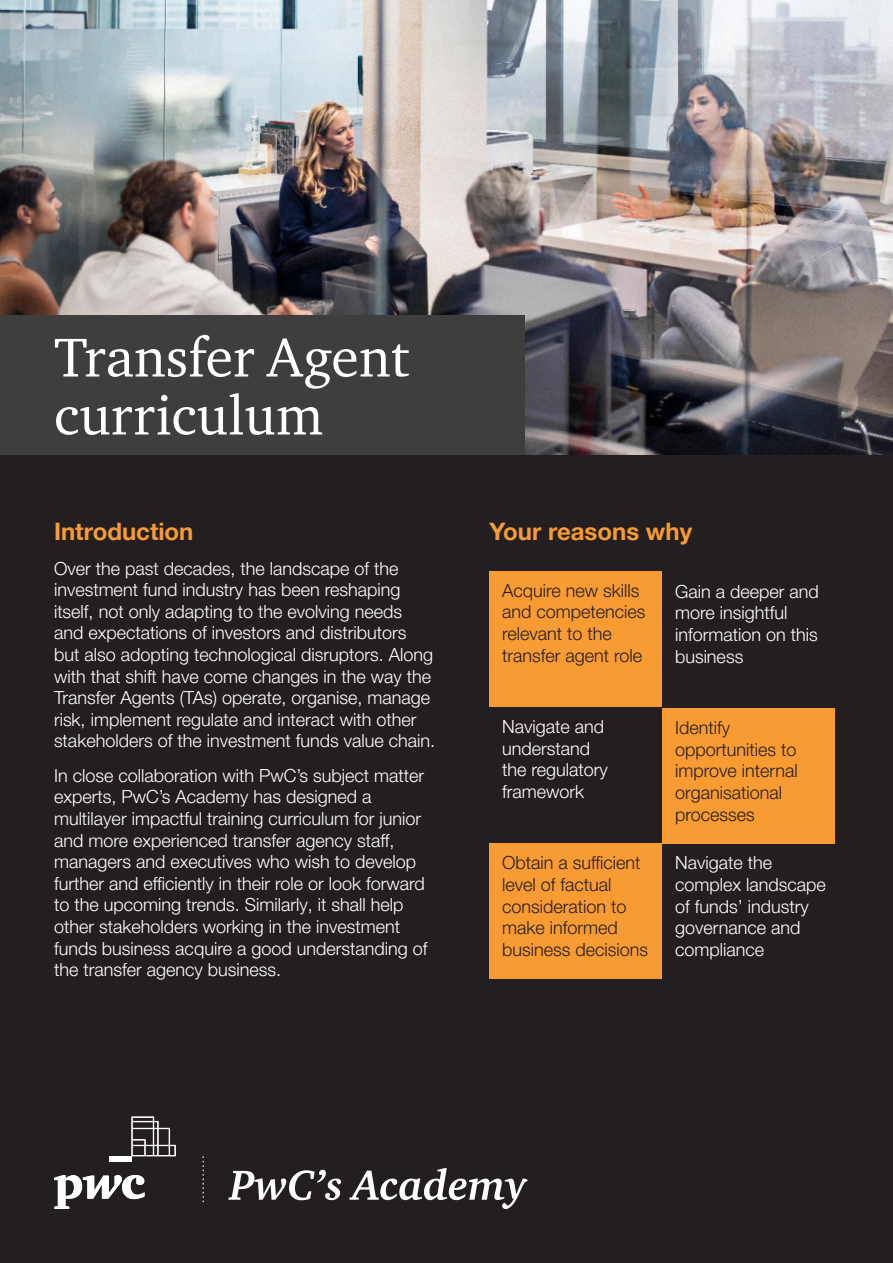
<style>
.page{position:relative;width:893px;height:1263px;background:#fff}
.page>*{position:absolute;margin:0;border:0;box-sizing:border-box;transform-origin:0 0}
.t1{font:55.95px/57.9px "ITC Charter Com";color:#fff}
.t2{font:700 24px "Helvetica Neue LT Pro";color:#f89b33}
.t3{font:300 18px/21.6px "Helvetica Neue LT Pro";color:#fff}
.t4{font:300 18px/21.6px "Helvetica Neue LT Pro";color:#231f20}
</style>
<div class="page">
<img style="left:0;top:0;width:893px;height:455px">
<div style="left:0;top:455px;width:893px;height:808px;background:#231f20"></div>
<div style="left:489px;top:571px;width:173px;height:135px;background:#f89b33"></div>
<div style="left:489px;top:844px;width:173px;height:135px;background:#f89b33"></div>
<div style="left:662px;top:708px;width:173px;height:136px;background:#f89b33"></div>
<div style="left:0;top:315px;width:524px;height:140px;background:#3e3e3f"></div>
<svg style="left:203px;top:1156px;width:1px;height:46px"></svg>
<svg style="left:228px;top:1170px;width:113px;height:30px"></svg>
<svg style="left:349px;top:1168px;width:178px;height:41px"></svg>
<div style="left:109px;top:1156px;width:23px;height:6px;background:#fff"></div>
<svg style="left:54px;top:1175px;width:91px;height:34px"></svg>
<svg style="left:131px;top:1116px;width:45px;height:40px"></svg>
<p class="t1" style="left:54px;top:328px;width:357px">Transfer Agent curriculum</p>
<p class="t2" style="left:54px;top:517px;width:141px">Introduction</p>
<p class="t3" style="left:54px;top:557px;width:383px">Over the past decades, the landscape of the investment fund industry has been reshaping itself, not only adapting to the evolving needs and expectations of investors and distributors but also adopting technological disruptors. Along with that shift have come changes in the way the Transfer Agents (TAs) operate, organise, manage risk, implement regulate and interact with other stakeholders of the investment funds value chain.</p>
<p class="t3" style="left:54px;top:764px;width:375px">In close collaboration with PwC’s subject matter experts, PwC’s Academy has designed a multilayer impactful training curriculum for junior and more experienced transfer agency staff, managers and executives who wish to develop further and efficiently in their role or look forward to the upcoming trends. Similarly, it shall help other stakeholders working in the investment funds business acquire a good understanding of the transfer agency business.</p>
<p class="t2" style="left:489px;top:517px;width:204px">Your reasons why</p>
<p class="t4" style="left:502px;top:579px;width:145px">Acquire new skills and competencies relevant to the transfer agent role</p>
<p class="t3" style="left:502px;top:715px;width:107px">Navigate and understand the regulatory framework</p>
<p class="t4" style="left:502px;top:852px;width:147px">Obtain a sufficient level of factual consideration to make informed business decisions</p>
<p class="t3" style="left:675px;top:580px;width:145px">Gain a deeper and more insightful information on this business</p>
<p class="t4" style="left:675px;top:716px;width:124px">Identify opportunities to improve internal organisational processes</p>
<p class="t3" style="left:675px;top:852px;width:152px">Navigate the complex landscape of funds’ industry governance and compliance</p>
</div>
